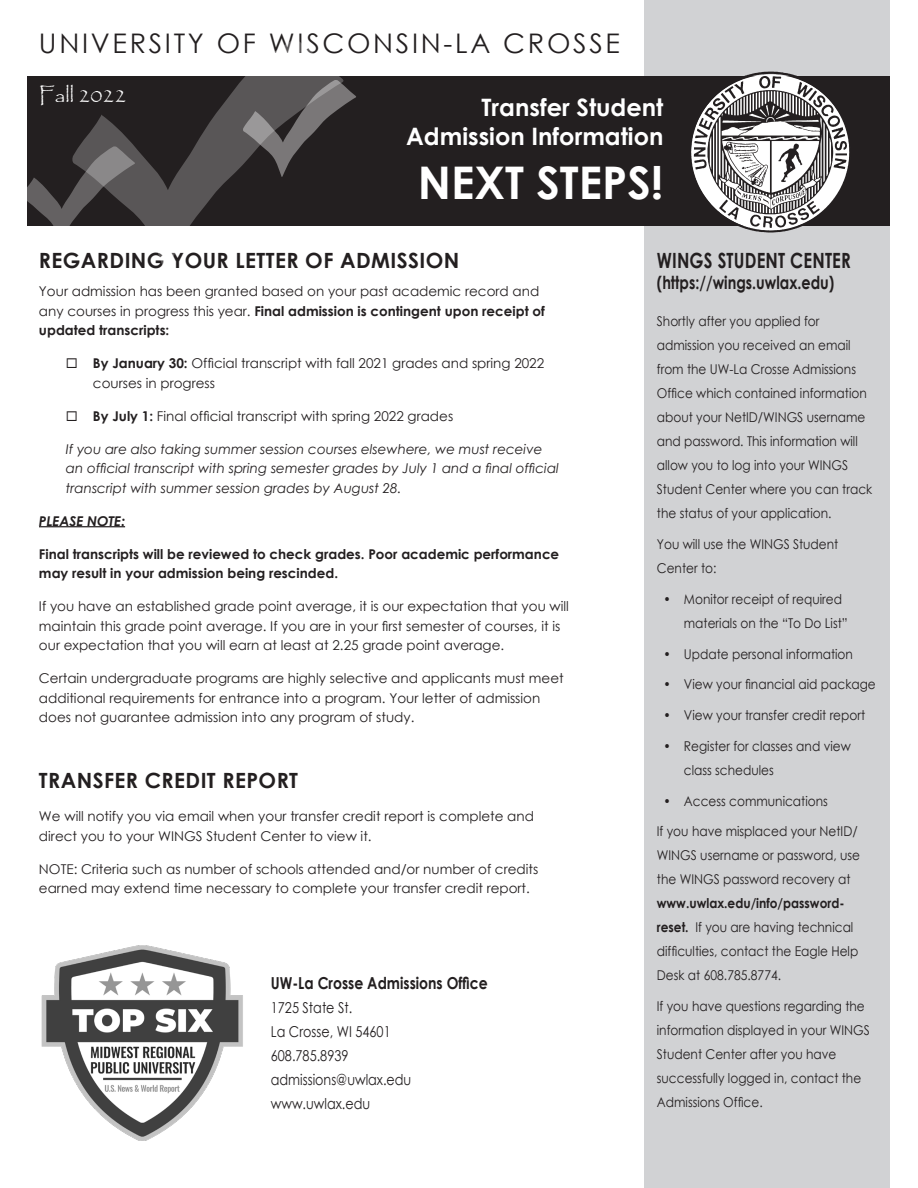
<style>
.page{position:relative;width:918px;height:1188px;background:#fff}
.page>*{position:absolute;margin:0;border:0;box-sizing:border-box;transform-origin:0 0}
.t1{font:700 45px "Century Gothic";color:#fff}
.t2{font:27px "Century Gothic";letter-spacing:.1em;color:#231f20}
.t3{font:700 24px/28.8px "Century Gothic";color:#fff;text-align:right}
.Text{font:700 21px "Century Gothic";letter-spacing:.02em;color:#231f20}
.Text-2{font:700 21px "Century Gothic";letter-spacing:.02em;color:#231f20;scale:.8 1}
.t4{font:21px "Papyrus";color:#fff}
.t5{font:700 18px "Century Gothic";color:#231f20;scale:.8 1}
.t6{font:700 16.5px "Century Gothic";color:#231f20;scale:.85 1}
.t7{font:15px "Century Gothic";color:#231f20;scale:.85 1}
.Text-3{font:13.5px/19.5px "Century Gothic";color:#231f20}
.Text-4{font:13.5px/24px "Century Gothic";color:#231f20;scale:.9 1}
.Checkbox_Bullets{font:italic 13.5px/19.5px "Century Gothic";color:#231f20}
.Text-5{font:700 13.5px/19.5px "Century Gothic";color:#231f20}
.Text-6{font:italic 700 13.5px "Century Gothic";color:#231f20}
.s1{font-weight:700}
</style>
<div class="page">
<div style="left:645px;top:0;width:245px;height:1188px;background:#d1d2d4"></div>
<div style="left:27px;top:76px;width:863px;height:149px;background:#231f20"></div>
<img style="left:685px;top:71px;width:171px;height:162px">
<hr style="left:39px;top:526px;width:86px;height:1px;background:#231f20">
<svg style="left:79px;top:76px;width:265px;height:150px"></svg>
<svg style="left:243px;top:80px;width:113px;height:98px"></svg>
<svg style="left:27px;top:146px;width:108px;height:80px"></svg>
<img style="left:41px;top:945px;width:202px;height:196px">
<p class="t2" style="left:39px;top:25px;width:582px">UNIVERSITY OF WISCONSIN-LA CROSSE</p>
<p class="t4" style="left:39px;top:83px;width:89px">Fall 2022</p>
<p class="t3" style="left:406px;top:92px;width:259px">Transfer Student<br>Admission Information</p>
<p class="t1" style="left:418px;top:149px;width:247px">NEXT STEPS!</p>
<p class="Text" style="left:39px;top:244px;width:422px">REGARDING YOUR LETTER OF ADMISSION</p>
<p class="Text-3" style="left:39px;top:281px;width:507px">Your admission has been granted based on your past academic record and any courses in progress this year. <span class="s1">Final admission is contingent upon receipt of updated transcripts:</span></p>
<p class="Text-3" style="left:93px;top:353px;width:453px;text-indent:-27px">◻ <span class="s1">By January 30:</span> Official transcript with fall 2021 grades and spring 2022 courses in progress</p>
<p class="Text-3" style="left:66px;top:406px;width:389px">◻ <span class="s1">By July 1:</span> Final official transcript with spring 2022 grades</p>
<p class="Checkbox_Bullets" style="left:66px;top:439px;width:494px">If you are also taking summer session courses elsewhere, we must receive an official transcript with spring semester grades by July 1 and a final official transcript with summer session grades by August 28.</p>
<p class="Text-6" style="left:39px;top:510px;width:88px">PLEASE NOTE:</p>
<p class="Text-5" style="left:39px;top:543px;width:522px">Final transcripts will be reviewed to check grades. Poor academic performance may result in your admission being rescinded.</p>
<p class="Text-3" style="left:39px;top:596px;width:531px">If you have an established grade point average, it is our expectation that you will maintain this grade point average. If you are in your first semester of courses, it is our expectation that you will earn at least at 2.25 grade point average.</p>
<p class="Text-3" style="left:39px;top:668px;width:526px">Certain undergraduate programs are highly selective and applicants must meet additional requirements for entrance into a program. Your letter of admission does not guarantee admission into any program of study.</p>
<p class="Text" style="left:39px;top:764px;width:261px">TRANSFER CREDIT REPORT</p>
<p class="Text-3" style="left:39px;top:806px;width:497px">We will notify you via email when your transfer credit report is complete and direct you to your WINGS Student Center to view it.</p>
<p class="Text-3" style="left:39px;top:859px;width:501px">NOTE: Criteria such as number of schools attended and/or number of credits earned may extend time necessary to complete your transfer credit report.</p>
<p class="t6" style="left:271px;top:970px;width:257px">UW-La Crosse Admissions Office</p>
<p class="t7" style="left:271px;top:997px;width:97px">1725 State St.</p>
<p class="t7" style="left:271px;top:1021px;width:143px">La Crosse, WI 54601</p>
<p class="t7" style="left:271px;top:1045px;width:93px">608.785.8939</p>
<p class="t7" style="left:271px;top:1069px;width:167px">admissions@uwlax.edu</p>
<p class="t7" style="left:271px;top:1093px;width:118px">www.uwlax.edu</p>
<p class="Text-2" style="left:657px;top:244px;width:244px">WINGS STUDENT CENTER</p>
<p class="t5" style="left:657px;top:269px;width:223px">(https://wings.uwlax.edu)</p>
<p class="Text-4" style="left:657px;top:309px;width:241px">Shortly after you applied for admission you received an email from the UW-La Crosse Admissions Office which contained information about your NetID/WINGS username and password. This information will allow you to log into your WINGS Student Center where you can track the status of your application.</p>
<p class="Text-4" style="left:657px;top:532px;width:203px">You will use the WINGS Student<br>Center to:</p>
<p class="Text-4" style="left:684px;top:587px;width:184px;text-indent:-20px">• Monitor receipt of required materials on the “To Do List”</p>
<p class="Text-4" style="left:664px;top:642px;width:212px">• Update personal information</p>
<p class="Text-4" style="left:664px;top:672px;width:237px">• View your financial aid package</p>
<p class="Text-4" style="left:664px;top:703px;width:226px">• View your transfer credit report</p>
<p class="Text-4" style="left:684px;top:734px;width:187px;text-indent:-20px">• Register for classes and view class schedules</p>
<p class="Text-4" style="left:664px;top:789px;width:184px">• Access communications</p>
<p class="Text-4" style="left:657px;top:819px;width:227px">If you have misplaced your NetID/<br>WINGS username or password, use the WINGS password recovery at <span class="s1">www.uwlax.edu/info/password&shy;reset.</span> If you are having technical difficulties, contact the Eagle Help<br>Desk at 608.785.8774.</p>
<p class="Text-4" style="left:657px;top:994px;width:238px">If you have questions regarding the information displayed in your WINGS<br>Student Center after you have successfully logged in, contact the<br>Admissions Office.</p>
</div>
